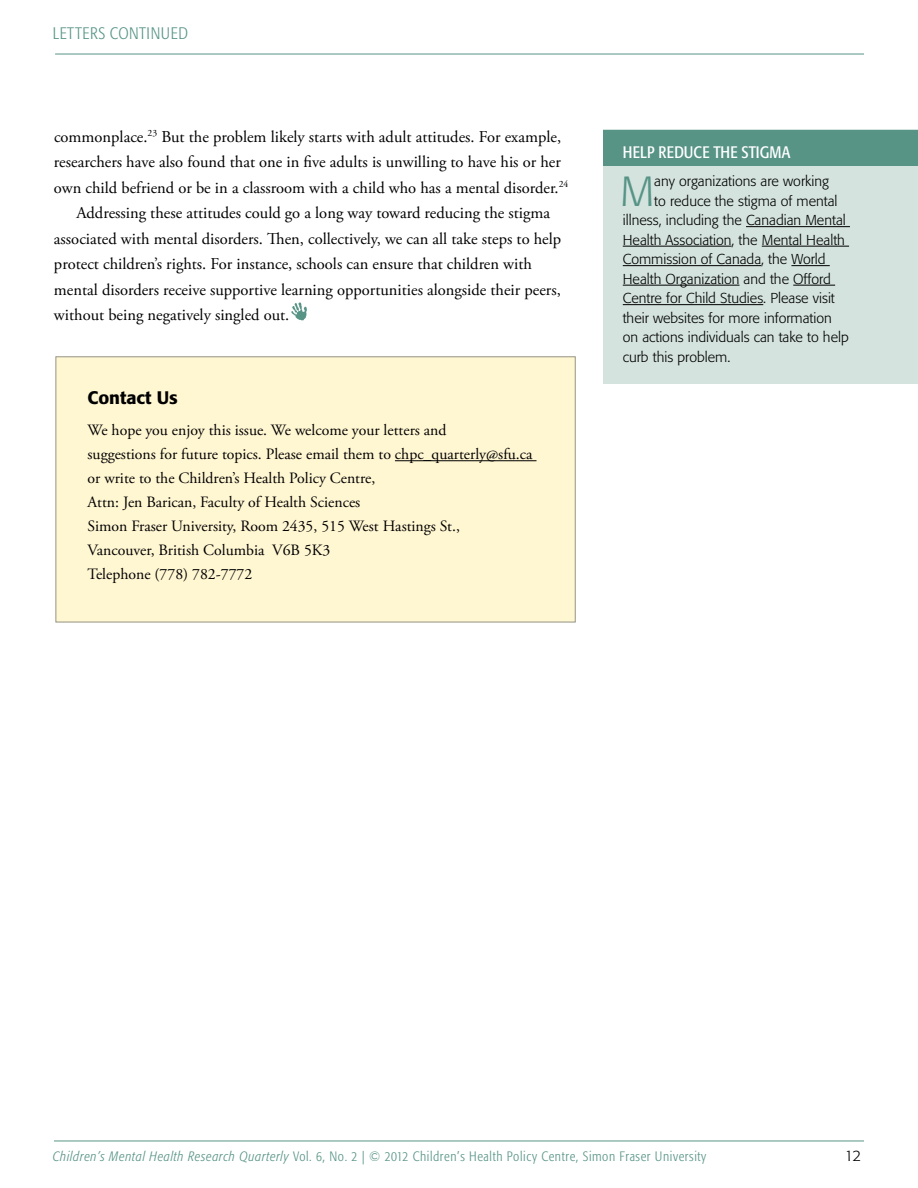
<style>
.page{position:relative;width:918px;height:1188px;background:#fff}
.page>*{position:absolute;margin:0;border:0;box-sizing:border-box;transform-origin:0 0}
.t1{font:300 41.7px "Formata";color:#579486}
.t2{font:500 18px "Formata";color:#000}
.t3{font:16.5px "Adobe Garamond Pro";color:#000}
.t4{font:condensed 16.5px "Formata";color:#fff}
.t5{font:300 condensed 16.5px "Formata";letter-spacing:.04em;color:#579486}
.t6{font:15.75px/24px "Adobe Garamond Pro";color:#000}
.t7{font:300 15px "Formata";color:#000}
.t8{font:300 14.25px "Formata";color:#000}
.t9{font:300 condensed 13.5px "Formata";letter-spacing:.045em;color:#579486}
.s1{font-style:italic}
</style>
<div class="page">
<div style="left:56px;top:356px;width:520px;height:266px;background:#fff6d2;border:1px solid #959484"></div>
<img style="left:291px;top:302px;width:16px;height:19px">
<hr style="left:55px;top:54px;width:809px;height:1px;background:#579486">
<hr style="left:395px;top:460px;width:142px;height:1px;background:#000">
<hr style="left:54px;top:1141px;width:810px;height:1px;background:#579486">
<div style="left:603px;top:130px;width:315px;height:254px;background:#d4e3de"></div>
<div style="left:603px;top:130px;width:315px;height:36px;background:#579486"></div>
<hr style="left:746px;top:226px;width:104px;height:1px;background:#000">
<hr style="left:623px;top:246px;width:108px;height:1px;background:#000">
<hr style="left:762px;top:246px;width:87px;height:1px;background:#000">
<hr style="left:623px;top:265px;width:138px;height:1px;background:#000">
<hr style="left:791px;top:265px;width:39px;height:1px;background:#000">
<hr style="left:623px;top:285px;width:116px;height:1px;background:#000">
<hr style="left:793px;top:285px;width:42px;height:1px;background:#000">
<hr style="left:623px;top:304px;width:140px;height:1px;background:#000">
<p class="t5" style="left:53px;top:24px;width:67px">LETTERS continued</p>
<p class="t3" style="left:54px;top:126px;width:509px">commonplace.<sup>23</sup> But the problem likely starts with adult attitudes. For example,</p>
<p class="t3" style="left:54px;top:152px;width:508px">researchers have also found that one in five adults is unwilling to have his or her</p>
<p class="t3" style="left:54px;top:177px;width:516px">own child befriend or be in a classroom with a child who has a mental disorder.<sup>24</sup></p>
<p class="t3" style="left:76px;top:203px;width:475px">Addressing these attitudes could go a long way toward reducing the stigma</p>
<p class="t3" style="left:54px;top:228px;width:509px">associated with mental disorders. Then, collectively, we can all take steps to help</p>
<p class="t3" style="left:54px;top:254px;width:480px">protect children’s rights. For instance, schools can ensure that children with</p>
<p class="t3" style="left:54px;top:279px;width:508px">mental disorders receive supportive learning opportunities alongside their peers,</p>
<p class="t3" style="left:54px;top:305px;width:237px">without being negatively singled out.</p>
<p class="t2" style="left:88px;top:386px;width:92px">Contact Us</p>
<p class="t6" style="left:88px;top:419px;width:447px">We hope you enjoy this issue. We welcome your letters and<br>suggestions for future topics. Please email them to chpc_quarterly@sfu.ca or write to the Children’s Health Policy Centre,<br>Attn: Jen Barican, Faculty of Health Sciences<br>Simon Fraser University, Room 2435, 515 West Hastings St.,<br>Vancouver, British Columbia V6B 5K3<br>Telephone (778) 782-7772</p>
<p class="t4" style="left:623px;top:142px;width:169px">HELP REDUCE THE STIGMA</p>
<h1 class="t1" style="left:620px;top:167px;width:35px">M</h1>
<p class="t8" style="left:654px;top:173px;width:176px">any organizations are working</p>
<p class="t8" style="left:654px;top:192px;width:185px">to reduce the stigma of mental</p>
<p class="t8" style="left:623px;top:212px;width:224px">illness, including the Canadian Mental</p>
<p class="t8" style="left:623px;top:231px;width:224px">Health Association, the Mental Health</p>
<p class="t8" style="left:623px;top:251px;width:204px">Commission of Canada, the World</p>
<p class="t8" style="left:623px;top:270px;width:210px">Health Organization and the Offord</p>
<p class="t8" style="left:623px;top:290px;width:214px">Centre for Child Studies. Please visit</p>
<p class="t8" style="left:623px;top:309px;width:211px">their websites for more information</p>
<p class="t8" style="left:623px;top:329px;width:228px">on actions individuals can take to help</p>
<p class="t8" style="left:623px;top:348px;width:109px">curb this problem.</p>
<p class="t9" style="left:53px;top:1148px;width:655px"><span class="s1">Children’s Mental Health Research Quarterly</span> Vol. 6, No. 2 | © 2012 Children’s Health Policy Centre, Simon Fraser University</p>
<p class="t7" style="left:844px;top:1147px;width:18px">12</p>
</div>
